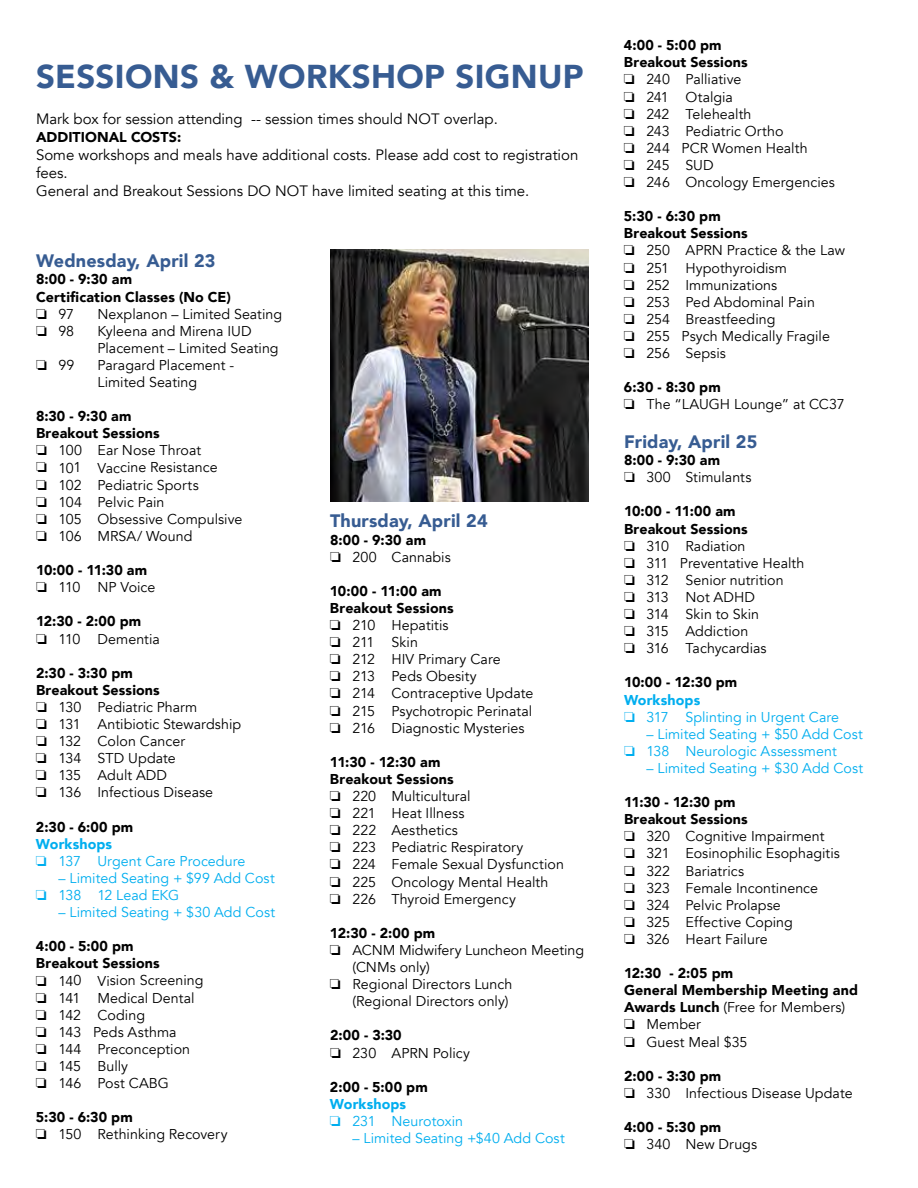
<style>
.page{position:relative;width:918px;height:1188px;background:#fff}
.page>*{position:absolute;margin:0;border:0;box-sizing:border-box;transform-origin:0 0}
.t1{font:900 33px "Avenir";letter-spacing:.01em;color:#375c92}
.t2{font:900 18px "Avenir";letter-spacing:.01em;color:#375c92}
.t3{font:15px/18px "Avenir";color:#000}
.t4{font:14.25px/17.1px "Avenir";color:#000}
.t5{font:900 14.25px/17.1px "Avenir";letter-spacing:.01em;color:#000}
.t6{font:14.25px "Avenir";letter-spacing:.005em;color:#00aeef}
.t7{font:900 14.25px "Avenir";letter-spacing:.01em;color:#00aeef}
.s1{font-weight:400}
</style>
<div class="page">
<img style="left:330px;top:249px;width:258px;height:252px">
<h1 class="t1" style="left:36px;top:48px;width:549px">SESSIONS &amp; WORKSHOP SIGNUP</h1>
<p class="t3" style="left:36px;top:110px;width:463px">Mark box for session attending -- session times should NOT overlap.</p>
<p class="t5" style="left:36px;top:128px;width:147px">ADDITIONAL COSTS:</p>
<p class="t3" style="left:36px;top:146px;width:544px">Some workshops and meals have additional costs. Please add cost to registration fees.<br>General and Breakout Sessions DO NOT have limited seating at this time.</p>
<p class="t2" style="left:36px;top:246px;width:181px">Wednesday, April 23</p>
<p class="t5" style="left:36px;top:271px;width:197px">8:00 - 9:30 am<br>Certification Classes (No CE)</p>
<p class="t4" style="left:36px;top:305px;width:40px">□ 97</p>
<p class="t4" style="left:98px;top:305px;width:186px">Nexplanon – Limited Seating</p>
<p class="t4" style="left:36px;top:323px;width:40px">□ 98</p>
<p class="t4" style="left:98px;top:323px;width:183px">Kyleena and Mirena IUD<br>Placement – Limited Seating</p>
<p class="t4" style="left:36px;top:357px;width:40px">□ 99</p>
<p class="t4" style="left:98px;top:357px;width:138px">Paragard Placement -<br>Limited Seating</p>
<p class="t5" style="left:36px;top:407px;width:125px">8:30 - 9:30 am<br>Breakout Sessions</p>
<p class="t4" style="left:36px;top:442px;width:167px">□ 100 Ear Nose Throat</p>
<p class="t4" style="left:36px;top:459px;width:183px">□ 101 Vaccine Resistance</p>
<p class="t4" style="left:36px;top:476px;width:164px">□ 102 Pediatric Sports</p>
<p class="t4" style="left:36px;top:494px;width:130px">□ 104 Pelvic Pain</p>
<p class="t4" style="left:36px;top:511px;width:208px">□ 105 Obsessive Compulsive</p>
<p class="t4" style="left:36px;top:528px;width:158px">□ 106 MRSA/ Wound</p>
<p class="t5" style="left:36px;top:561px;width:113px">10:00 - 11:30 am</p>
<p class="t4" style="left:36px;top:579px;width:121px">□ 110 NP Voice</p>
<p class="t5" style="left:36px;top:613px;width:107px">12:30 - 2:00 pm</p>
<p class="t4" style="left:36px;top:630px;width:125px">□ 110 Dementia</p>
<p class="t5" style="left:36px;top:664px;width:125px">2:30 - 3:30 pm<br>Breakout Sessions</p>
<p class="t4" style="left:36px;top:699px;width:163px">□ 130 Pediatric Pharm</p>
<p class="t4" style="left:36px;top:716px;width:207px">□ 131 Antibiotic Stewardship</p>
<p class="t4" style="left:36px;top:733px;width:151px">□ 132 Colon Cancer</p>
<p class="t4" style="left:36px;top:750px;width:141px">□ 134 STD Update</p>
<p class="t4" style="left:36px;top:767px;width:133px">□ 135 Adult ADD</p>
<p class="t4" style="left:36px;top:784px;width:179px">□ 136 Infectious Disease</p>
<p class="t5" style="left:36px;top:818px;width:99px">2:30 - 6:00 pm</p>
<p class="t7" style="left:36px;top:832px;width:78px">Workshops</p>
<p class="t6" style="left:36px;top:852px;width:211px">□ 137 Urgent Care Procedure</p>
<p class="t6" style="left:58px;top:870px;width:218px">– Limited Seating + $99 Add Cost</p>
<p class="t6" style="left:36px;top:887px;width:145px">□ 138 12 Lead EKG</p>
<p class="t6" style="left:58px;top:904px;width:218px">– Limited Seating + $30 Add Cost</p>
<p class="t5" style="left:36px;top:937px;width:125px">4:00 - 5:00 pm<br>Breakout Sessions</p>
<p class="t4" style="left:36px;top:972px;width:169px">□ 140 Vision Screening</p>
<p class="t4" style="left:36px;top:989px;width:160px">□ 141 Medical Dental</p>
<p class="t4" style="left:36px;top:1007px;width:111px">□ 142 Coding</p>
<p class="t4" style="left:36px;top:1024px;width:142px">□ 143 Peds Asthma</p>
<p class="t4" style="left:36px;top:1041px;width:156px">□ 144 Preconception</p>
<p class="t4" style="left:36px;top:1058px;width:94px">□ 145 Bully</p>
<p class="t4" style="left:36px;top:1075px;width:134px">□ 146 Post CABG</p>
<p class="t5" style="left:36px;top:1108px;width:98px">5:30 - 6:30 pm</p>
<p class="t4" style="left:36px;top:1126px;width:193px">□ 150 Rethinking Recovery</p>
<p class="t2" style="left:330px;top:506px;width:159px">Thursday, April 24</p>
<p class="t5" style="left:330px;top:531px;width:98px">8:00 - 9:30 am</p>
<p class="t4" style="left:330px;top:548px;width:122px">□ 200 Cannabis</p>
<p class="t5" style="left:330px;top:582px;width:125px">10:00 - 11:00 am<br>Breakout Sessions</p>
<p class="t4" style="left:330px;top:617px;width:120px">□ 210 Hepatitis</p>
<p class="t4" style="left:330px;top:634px;width:89px">□ 211 Skin</p>
<p class="t4" style="left:330px;top:651px;width:172px">□ 212 HIV Primary Care</p>
<p class="t4" style="left:330px;top:668px;width:148px">□ 213 Peds Obesity</p>
<p class="t4" style="left:330px;top:685px;width:205px">□ 214 Contraceptive Update</p>
<p class="t4" style="left:330px;top:702px;width:204px">□ 215 Psychotropic Perinatal</p>
<p class="t4" style="left:330px;top:719px;width:196px">□ 216 Diagnostic Mysteries</p>
<p class="t5" style="left:330px;top:753px;width:125px">11:30 - 12:30 am<br>Breakout Sessions</p>
<p class="t4" style="left:330px;top:788px;width:142px">□ 220 Multicultural</p>
<p class="t4" style="left:330px;top:805px;width:136px">□ 221 Heat Illness</p>
<p class="t4" style="left:330px;top:822px;width:130px">□ 222 Aesthetics</p>
<p class="t4" style="left:330px;top:839px;width:195px">□ 223 Pediatric Respiratory</p>
<p class="t4" style="left:330px;top:856px;width:235px">□ 224 Female Sexual Dysfunction</p>
<p class="t4" style="left:330px;top:873px;width:220px">□ 225 Oncology Mental Health</p>
<p class="t4" style="left:330px;top:890px;width:188px">□ 226 Thyroid Emergency</p>
<p class="t5" style="left:330px;top:924px;width:107px">12:30 - 2:00 pm</p>
<p class="t4" style="left:352px;top:942px;width:233px;text-indent:-23px">□ ACNM Midwifery Luncheon Meeting (CNMs only)</p>
<p class="t4" style="left:330px;top:976px;width:184px;text-align:right">□ Regional Directors Lunch (Regional Directors only)</p>
<p class="t5" style="left:330px;top:1027px;width:73px">2:00 - 3:30</p>
<p class="t4" style="left:330px;top:1044px;width:141px">□ 230 APRN Policy</p>
<p class="t5" style="left:330px;top:1078px;width:99px">2:00 - 5:00 pm</p>
<p class="t7" style="left:330px;top:1092px;width:78px">Workshops</p>
<p class="t6" style="left:330px;top:1113px;width:135px">□ 231 Neurotoxin</p>
<p class="t6" style="left:352px;top:1130px;width:214px">– Limited Seating +$40 Add Cost</p>
<p class="t5" style="left:624px;top:36px;width:125px">4:00 - 5:00 pm<br>Breakout Sessions</p>
<p class="t4" style="left:624px;top:71px;width:119px">□ 240 Palliative</p>
<p class="t4" style="left:624px;top:88px;width:110px">□ 241 Otalgia</p>
<p class="t4" style="left:624px;top:105px;width:129px">□ 242 Telehealth</p>
<p class="t4" style="left:624px;top:123px;width:161px">□ 243 Pediatric Ortho</p>
<p class="t4" style="left:624px;top:140px;width:185px">□ 244 PCR Women Health</p>
<p class="t4" style="left:624px;top:157px;width:91px">□ 245 SUD</p>
<p class="t4" style="left:624px;top:174px;width:212px">□ 246 Oncology Emergencies</p>
<p class="t5" style="left:624px;top:207px;width:125px">5:30 - 6:30 pm<br>Breakout Sessions</p>
<p class="t4" style="left:624px;top:242px;width:223px">□ 250 APRN Practice &amp; the Law</p>
<p class="t4" style="left:624px;top:259px;width:165px">□ 251 Hypothyroidism</p>
<p class="t4" style="left:624px;top:276px;width:155px">□ 252 Immunizations</p>
<p class="t4" style="left:624px;top:294px;width:193px">□ 253 Ped Abdominal Pain</p>
<p class="t4" style="left:624px;top:311px;width:153px">□ 254 Breastfeeding</p>
<p class="t4" style="left:624px;top:328px;width:208px">□ 255 Psych Medically Fragile</p>
<p class="t4" style="left:624px;top:345px;width:103px">□ 256 Sepsis</p>
<p class="t5" style="left:624px;top:378px;width:98px">6:30 - 8:30 pm</p>
<p class="t4" style="left:624px;top:396px;width:222px">□ The “LAUGH Lounge” at CC37</p>
<p class="t2" style="left:624px;top:426px;width:135px">Friday, April 25</p>
<p class="t5" style="left:624px;top:451px;width:98px">8:00 - 9:30 am</p>
<p class="t4" style="left:624px;top:469px;width:129px">□ 300 Stimulants</p>
<p class="t5" style="left:624px;top:503px;width:125px">10:00 - 11:00 am<br>Breakout Sessions</p>
<p class="t4" style="left:624px;top:537px;width:123px">□ 310 Radiation</p>
<p class="t4" style="left:624px;top:555px;width:182px">□ 311 Preventative Health</p>
<p class="t4" style="left:624px;top:572px;width:161px">□ 312 Senior nutrition</p>
<p class="t4" style="left:624px;top:589px;width:132px">□ 313 Not ADHD</p>
<p class="t4" style="left:624px;top:606px;width:137px">□ 314 Skin to Skin</p>
<p class="t4" style="left:624px;top:623px;width:126px">□ 315 Addiction</p>
<p class="t4" style="left:624px;top:640px;width:144px">□ 316 Tachycardias</p>
<p class="t5" style="left:624px;top:674px;width:115px">10:00 - 12:30 pm</p>
<p class="t7" style="left:624px;top:687px;width:78px">Workshops</p>
<p class="t6" style="left:624px;top:708px;width:217px">□ 317 Splinting in Urgent Care</p>
<p class="t6" style="left:647px;top:725px;width:218px">– Limited Seating + $50 Add Cost</p>
<p class="t6" style="left:624px;top:742px;width:214px">□ 138 Neurologic Assessment</p>
<p class="t6" style="left:647px;top:760px;width:218px">– Limited Seating + $30 Add Cost</p>
<p class="t5" style="left:624px;top:793px;width:125px">11:30 - 12:30 pm<br>Breakout Sessions</p>
<p class="t4" style="left:624px;top:828px;width:202px">□ 320 Cognitive Impairment</p>
<p class="t4" style="left:624px;top:845px;width:217px">□ 321 Eosinophilic Esophagitis</p>
<p class="t4" style="left:624px;top:862px;width:122px">□ 322 Bariatrics</p>
<p class="t4" style="left:624px;top:879px;width:196px">□ 323 Female Incontinence</p>
<p class="t4" style="left:624px;top:897px;width:158px">□ 324 Pelvic Prolapse</p>
<p class="t4" style="left:624px;top:914px;width:170px">□ 325 Effective Coping</p>
<p class="t4" style="left:624px;top:931px;width:145px">□ 326 Heart Failure</p>
<p class="t5" style="left:624px;top:964px;width:236px">12:30 - 2:05 pm<br>General Membership Meeting and<br>Awards Lunch <span class="s1">(Free for Members)</span></p>
<p class="t4" style="left:624px;top:1016px;width:79px">□ Member</p>
<p class="t4" style="left:624px;top:1033px;width:125px">□ Guest Meal $35</p>
<p class="t5" style="left:624px;top:1067px;width:99px">2:00 - 3:30 pm</p>
<p class="t4" style="left:624px;top:1085px;width:230px">□ 330 Infectious Disease Update</p>
<p class="t5" style="left:624px;top:1118px;width:99px">4:00 - 5:30 pm</p>
<p class="t4" style="left:624px;top:1136px;width:135px">□ 340 New Drugs</p>
</div>
